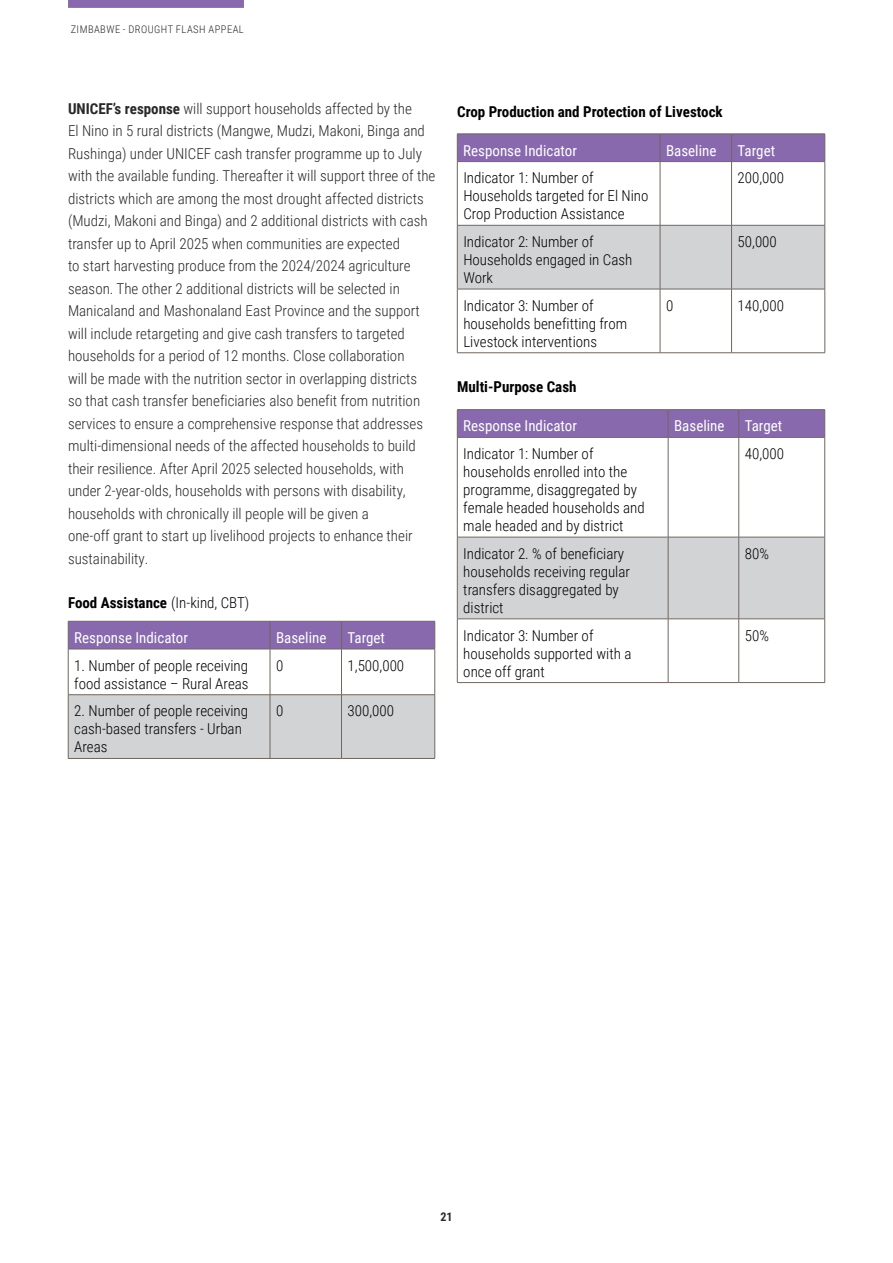
<style>
.page{position:relative;width:893px;height:1263px;background:#fff}
.page>*{position:absolute;margin:0;border:0;box-sizing:border-box;transform-origin:0 0}
.t1{font:300 15px/22.5px "Roboto Condensed";color:#292829}
.t2{font:300 15px/18px "Roboto Condensed";color:#000}
.t3{font:15px "Roboto Condensed";color:#fff}
.t4{font:700 15px "Roboto Condensed";color:#000}
.t5{font:700 12px "Roboto Condensed";color:#292829}
.t6{font:300 10.5px "Roboto Condensed";letter-spacing:.045em;color:#292829}
.s1{font-weight:700}
.s2{font-weight:300}
</style>
<div class="page">
<div style="left:68px;top:0;width:176px;height:8px;background:#8869ae"></div>
<div style="left:69px;top:695px;width:366px;height:63px;background:#d1d3d4"></div>
<hr style="left:68px;top:649px;width:1px;height:45px;background:#71665e">
<hr style="left:270px;top:649px;width:1px;height:45px;background:#71665e">
<hr style="left:341px;top:649px;width:1px;height:45px;background:#71665e">
<hr style="left:435px;top:649px;width:1px;height:45px;background:#71665e">
<hr style="left:68px;top:694px;width:202px;height:1px;background:#71665e">
<hr style="left:68px;top:695px;width:1px;height:63px;background:#71665e">
<hr style="left:270px;top:694px;width:71px;height:1px;background:#71665e">
<hr style="left:270px;top:695px;width:1px;height:63px;background:#71665e">
<hr style="left:341px;top:694px;width:94px;height:1px;background:#71665e">
<hr style="left:341px;top:695px;width:1px;height:63px;background:#71665e">
<hr style="left:435px;top:695px;width:1px;height:63px;background:#71665e">
<hr style="left:68px;top:758px;width:202px;height:1px;background:#71665e">
<hr style="left:270px;top:758px;width:71px;height:1px;background:#71665e">
<hr style="left:341px;top:758px;width:94px;height:1px;background:#71665e">
<svg style="left:68px;top:621px;width:368px;height:28px;background:#8669a9"></svg>
<hr style="left:68px;top:649px;width:202px;height:1px;background:#71665e">
<hr style="left:270px;top:649px;width:71px;height:1px;background:#71665e">
<hr style="left:341px;top:649px;width:94px;height:1px;background:#71665e">
<svg style="left:458px;top:226px;width:367px;height:126px"></svg>
<hr style="left:457px;top:162px;width:1px;height:63px;background:#71665e">
<hr style="left:660px;top:162px;width:1px;height:63px;background:#71665e">
<hr style="left:731px;top:162px;width:1px;height:63px;background:#71665e">
<hr style="left:825px;top:162px;width:1px;height:63px;background:#71665e">
<hr style="left:457px;top:225px;width:203px;height:1px;background:#71665e">
<hr style="left:457px;top:225px;width:1px;height:64px;background:#71665e">
<hr style="left:660px;top:225px;width:71px;height:1px;background:#71665e">
<hr style="left:660px;top:225px;width:1px;height:64px;background:#71665e">
<hr style="left:731px;top:225px;width:94px;height:1px;background:#71665e">
<hr style="left:731px;top:225px;width:1px;height:64px;background:#71665e">
<hr style="left:825px;top:225px;width:1px;height:64px;background:#71665e">
<hr style="left:457px;top:289px;width:203px;height:1px;background:#71665e">
<hr style="left:457px;top:289px;width:1px;height:64px;background:#71665e">
<hr style="left:660px;top:289px;width:71px;height:1px;background:#71665e">
<hr style="left:660px;top:289px;width:1px;height:64px;background:#71665e">
<hr style="left:731px;top:289px;width:94px;height:1px;background:#71665e">
<hr style="left:731px;top:289px;width:1px;height:64px;background:#71665e">
<hr style="left:825px;top:289px;width:1px;height:64px;background:#71665e">
<hr style="left:457px;top:352px;width:203px;height:1px;background:#71665e">
<hr style="left:660px;top:352px;width:71px;height:1px;background:#71665e">
<hr style="left:731px;top:352px;width:94px;height:1px;background:#71665e">
<div style="left:457px;top:134px;width:369px;height:28px;background:#8869ae"></div>
<hr style="left:457px;top:161px;width:203px;height:1px;background:#71665e">
<hr style="left:660px;top:161px;width:71px;height:1px;background:#71665e">
<hr style="left:731px;top:161px;width:94px;height:1px;background:#71665e">
<svg style="left:458px;top:538px;width:366px;height:144px"></svg>
<hr style="left:457px;top:438px;width:1px;height:99px;background:#71665e">
<hr style="left:668px;top:438px;width:1px;height:99px;background:#71665e">
<hr style="left:738px;top:438px;width:1px;height:99px;background:#71665e">
<hr style="left:824px;top:438px;width:1px;height:99px;background:#71665e">
<hr style="left:457px;top:537px;width:211px;height:1px;background:#71665e">
<hr style="left:457px;top:537px;width:1px;height:82px;background:#71665e">
<hr style="left:668px;top:537px;width:71px;height:1px;background:#71665e">
<hr style="left:668px;top:537px;width:1px;height:82px;background:#71665e">
<hr style="left:739px;top:537px;width:86px;height:1px;background:#71665e">
<hr style="left:738px;top:537px;width:1px;height:82px;background:#71665e">
<hr style="left:824px;top:537px;width:1px;height:82px;background:#71665e">
<hr style="left:457px;top:619px;width:211px;height:1px;background:#71665e">
<hr style="left:457px;top:619px;width:1px;height:63px;background:#71665e">
<hr style="left:668px;top:619px;width:71px;height:1px;background:#71665e">
<hr style="left:668px;top:619px;width:1px;height:63px;background:#71665e">
<hr style="left:739px;top:619px;width:86px;height:1px;background:#71665e">
<hr style="left:738px;top:619px;width:1px;height:63px;background:#71665e">
<hr style="left:824px;top:619px;width:1px;height:63px;background:#71665e">
<hr style="left:457px;top:682px;width:211px;height:1px;background:#71665e">
<hr style="left:668px;top:682px;width:71px;height:1px;background:#71665e">
<hr style="left:739px;top:682px;width:86px;height:1px;background:#71665e">
<hr style="left:457px;top:409px;width:211px;height:1px;background:#71665e">
<hr style="left:668px;top:409px;width:71px;height:1px;background:#71665e">
<hr style="left:739px;top:409px;width:86px;height:1px;background:#71665e">
<svg style="left:457px;top:410px;width:368px;height:27px;background:#8768ac"></svg>
<hr style="left:457px;top:437px;width:211px;height:1px;background:#71665e">
<hr style="left:668px;top:437px;width:71px;height:1px;background:#71665e">
<hr style="left:739px;top:437px;width:86px;height:1px;background:#71665e">
<p class="t6" style="left:71px;top:22px;width:175px">ZIMBABWE - DROUGHT FLASH APPEAL</p>
<p class="t1" style="left:68px;top:96px;width:369px"><span class="s1">UNICEF’s response</span> will support households affected by the<br>El Nino in 5 rural districts (Mangwe, Mudzi, Makoni, Binga and Rushinga) under UNICEF cash transfer programme up to July with the available funding. Thereafter it will support three of the districts which are among the most drought affected districts (Mudzi, Makoni and Binga) and 2 additional districts with cash transfer up to April 2025 when communities are expected<br>to start harvesting produce from the 2024/2024 agriculture season. The other 2 additional districts will be selected in Manicaland and Mashonaland East Province and the support will include retargeting and give cash transfers to targeted households for a period of 12 months. Close collaboration<br>will be made with the nutrition sector in overlapping districts<br>so that cash transfer beneficiaries also benefit from nutrition services to ensure a comprehensive response that addresses multi-dimensional needs of the affected households to build their resilience. After April 2025 selected households, with under 2-year-olds, households with persons with disability, households with chronically ill people will be given a<br>one-off grant to start up livelihood projects to enhance their sustainability.</p>
<p class="t4" style="left:68px;top:592px;width:183px">Food Assistance <span class="s2">(In-kind, CBT)</span></p>
<p class="t3" style="left:74px;top:627px;width:115px">Response Indicator</p>
<p class="t3" style="left:276px;top:627px;width:52px">Baseline</p>
<p class="t3" style="left:347px;top:627px;width:39px">Target</p>
<p class="t2" style="left:74px;top:656px;width:176px">1. Number of people receiving food assistance – Rural Areas</p>
<p class="t2" style="left:276px;top:656px;width:9px">0</p>
<p class="t2" style="left:347px;top:656px;width:58px">1,500,000</p>
<p class="t2" style="left:74px;top:701px;width:175px">2. Number of people receiving cash-based transfers - Urban<br>Areas</p>
<p class="t2" style="left:276px;top:701px;width:9px">0</p>
<p class="t2" style="left:347px;top:701px;width:48px">300,000</p>
<p class="t4" style="left:457px;top:101px;width:267px">Crop Production and Protection of Livestock</p>
<p class="t3" style="left:463px;top:140px;width:115px">Response Indicator</p>
<p class="t3" style="left:666px;top:140px;width:52px">Baseline</p>
<p class="t3" style="left:738px;top:140px;width:39px">Target</p>
<p class="t2" style="left:463px;top:168px;width:187px">Indicator 1: Number of<br>Households targeted for El Nino<br>Crop Production Assistance</p>
<p class="t2" style="left:738px;top:168px;width:48px">200,000</p>
<p class="t2" style="left:463px;top:232px;width:170px">Indicator 2: Number of<br>Households engaged in Cash<br>Work</p>
<p class="t2" style="left:738px;top:232px;width:41px">50,000</p>
<p class="t2" style="left:463px;top:296px;width:165px">Indicator 3: Number of households benefitting from<br>Livestock interventions</p>
<p class="t2" style="left:666px;top:296px;width:9px">0</p>
<p class="t2" style="left:738px;top:296px;width:48px">140,000</p>
<p class="t4" style="left:457px;top:377px;width:121px">Multi-Purpose Cash</p>
<p class="t3" style="left:463px;top:415px;width:115px">Response Indicator</p>
<p class="t3" style="left:674px;top:415px;width:52px">Baseline</p>
<p class="t3" style="left:745px;top:415px;width:39px">Target</p>
<p class="t2" style="left:463px;top:444px;width:183px">Indicator 1: Number of households enrolled into the programme, disaggregated by female headed households and male headed and by district</p>
<p class="t2" style="left:745px;top:444px;width:41px">40,000</p>
<p class="t2" style="left:463px;top:544px;width:168px">Indicator 2. % of beneficiary households receiving regular transfers disaggregated by district</p>
<p class="t2" style="left:745px;top:544px;width:26px">80%</p>
<p class="t2" style="left:463px;top:626px;width:170px">Indicator 3: Number of households supported with a once off grant</p>
<p class="t2" style="left:745px;top:626px;width:26px">50%</p>
<p class="t5" style="left:440px;top:1208px;width:14px">21</p>
</div>
